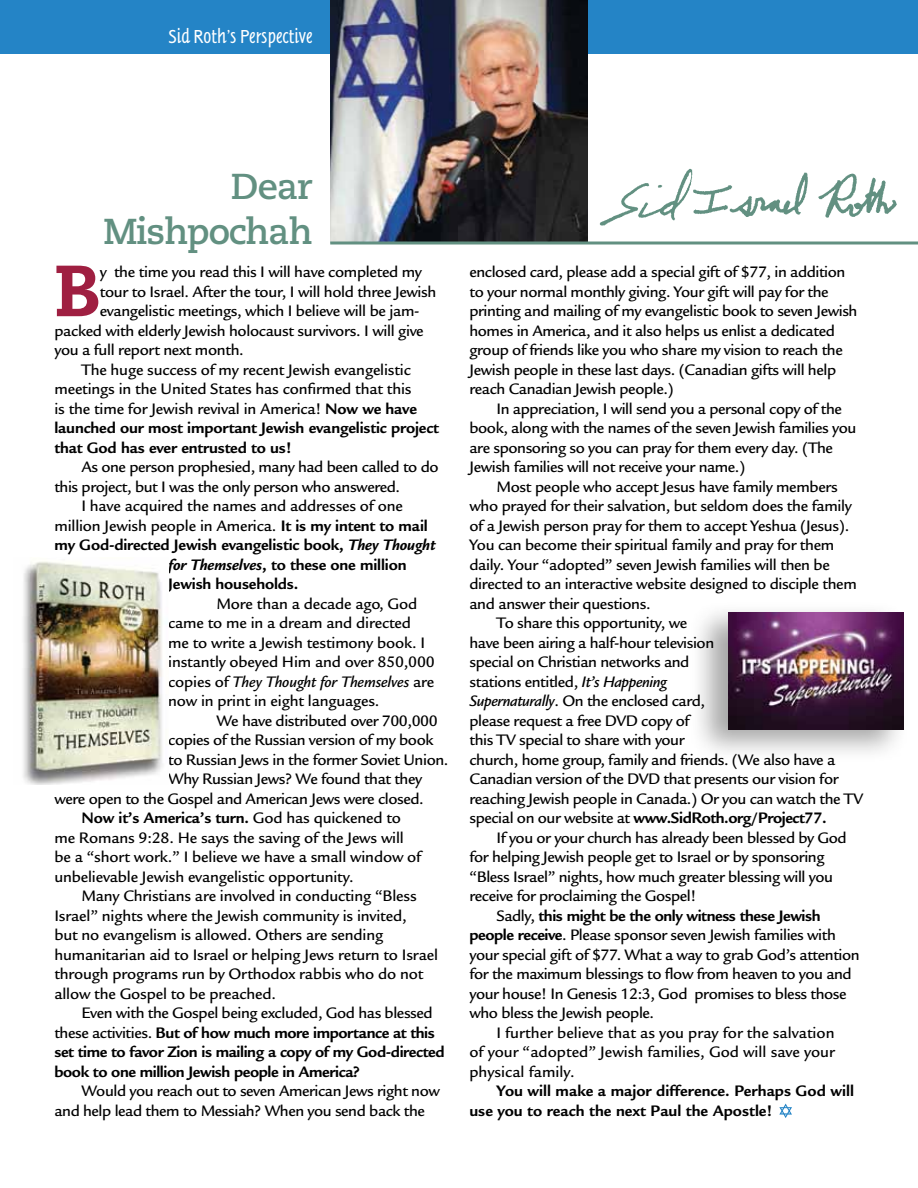
<style>
.page{position:relative;width:918px;height:1188px;background:#fff}
.page>*{position:absolute;margin:0;border:0;box-sizing:border-box;transform-origin:0 0}
.t1{font:800 72.15px "Caecilia";color:#9f1f41}
.t2{font:700 36px/45px "Caecilia";letter-spacing:-.03em;color:#629081;text-align:right}
.t3{font:19.5px "Tannhauser Plain";letter-spacing:.005em;color:#fff}
.t4{font:500 16.5px/19.5px "Legacy Sans";letter-spacing:-.025em;color:#000}
.t5{font:700 16.5px/19.5px "Legacy Sans";letter-spacing:-.01em;color:#000}
.t6{font:500 16.5px "Legacy Sans";color:#000}
.s1{font-weight:700}
.s2{font-style:italic}
.s3{font-weight:500}
</style>
<div class="page">
<div style="left:0;top:0;width:918px;height:54px;background:#2484c6"></div>
<img style="left:330px;top:0;width:257px;height:242px">
<hr style="left:330px;top:242px;width:588px;height:2px;background:#629081">
<svg style="left:779px;top:1104px;width:13px;height:14px"></svg>
<img style="left:23px;top:561px;width:140px;height:223px">
<img style="left:599px;top:168px;width:298px;height:58px">
<div style="left:688px;top:600px;width:220px;height:162px;background:#000;opacity:.35"></div>
<img style="left:729px;top:613px;width:175px;height:116px">
<p class="t3" style="left:168px;top:25px;width:146px">Sid Roth’s Perspective</p>
<h2 class="t2" style="left:103px;top:164px;width:211px">Dear<br>Mishpochah</h2>
<h1 class="t1" style="left:54px;top:246px;width:48px">B</h1>
<p class="t4" style="left:100px;top:262px;width:324px">y the time you read this I will have completed my</p>
<p class="t4" style="left:100px;top:282px;width:338px">tour to Israel. After the tour, I will hold three Jewish</p>
<p class="t4" style="left:100px;top:301px;width:321px">evangelistic meetings, which I believe will be jam-</p>
<p class="t4" style="left:54px;top:321px;width:371px">packed with elderly Jewish holocaust survivors. I will give</p>
<p class="t4" style="left:54px;top:340px;width:191px">you a full report next month.</p>
<p class="t4" style="left:81px;top:360px;width:331px">The huge success of my recent Jewish evangelistic</p>
<p class="t4" style="left:54px;top:379px;width:359px">meetings in the United States has confirmed that this</p>
<p class="t4" style="left:54px;top:399px;width:364px">is the time for Jewish revival in America! <span class="s1">Now we have</span></p>
<p class="t5" style="left:54px;top:418px;width:386px">launched our most important Jewish evangelistic project</p>
<p class="t5" style="left:54px;top:438px;width:239px">that God has ever entrusted to us!</p>
<p class="t4" style="left:81px;top:457px;width:359px">As one person prophesied, many had been called to do</p>
<p class="t4" style="left:54px;top:477px;width:347px">this project, but I was the only person who answered.</p>
<p class="t4" style="left:81px;top:496px;width:323px">I have acquired the names and addresses of one</p>
<p class="t4" style="left:54px;top:516px;width:375px">million Jewish people in America. <span class="s1">It is my intent to mail</span></p>
<p class="t5" style="left:54px;top:535px;width:383px">my God-directed Jewish evangelistic book, <span class="s2">They Thought</span></p>
<p class="t5" style="left:168px;top:555px;width:240px"><span class="s2">for Themselves</span>, to these one million</p>
<p class="t5" style="left:168px;top:574px;width:132px">Jewish households.</p>
<p class="t4" style="left:168px;top:594px;width:268px;text-indent:48px">More than a decade ago, God came to me in a dream and directed me to write a Jewish testimony book. I instantly obeyed Him and over 850,000 copies of <span class="s2">They Thought for Themselves</span> are now in print in eight languages.</p>
<p class="t4" style="left:216px;top:711px;width:223px">We have distributed over 700,000</p>
<p class="t4" style="left:168px;top:730px;width:267px">copies of the Russian version of my book</p>
<p class="t4" style="left:168px;top:750px;width:282px">to Russian Jews in the former Soviet Union.</p>
<p class="t4" style="left:168px;top:769px;width:255px">Why Russian Jews? We found that they</p>
<p class="t4" style="left:54px;top:789px;width:371px">were open to the Gospel and American Jews were closed.</p>
<p class="t5" style="left:81px;top:808px;width:321px">Now it’s America’s turn. <span class="s3">God has quickened to</span></p>
<p class="t4" style="left:54px;top:828px;width:351px">me Romans 9:28. He says the saving of the Jews will</p>
<p class="t4" style="left:54px;top:847px;width:368px">be a “short work.” I believe we have a small window of</p>
<p class="t4" style="left:54px;top:867px;width:301px">unbelievable Jewish evangelistic opportunity.</p>
<p class="t4" style="left:81px;top:886px;width:337px">Many Christians are involved in conducting “Bless</p>
<p class="t4" style="left:54px;top:906px;width:354px">Israel” nights where the Jewish community is invited,</p>
<p class="t4" style="left:54px;top:926px;width:330px">but no evangelism is allowed. Others are sending</p>
<p class="t4" style="left:54px;top:945px;width:385px">humanitarian aid to Israel or helping Jews return to Israel</p>
<p class="t4" style="left:54px;top:965px;width:371px">through programs run by Orthodox rabbis who do not</p>
<p class="t4" style="left:54px;top:984px;width:223px">allow the Gospel to be preached.</p>
<p class="t4" style="left:81px;top:1004px;width:353px">Even with the Gospel being excluded, God has blessed</p>
<p class="t5" style="left:54px;top:1023px;width:382px"><span class="s3">these activities.</span> But of how much more importance at this</p>
<p class="t5" style="left:54px;top:1042px;width:392px">set time to favor Zion is mailing a copy of my God-directed</p>
<p class="t5" style="left:54px;top:1062px;width:307px">book to one million Jewish people in America?</p>
<p class="t4" style="left:54px;top:1082px;width:387px;text-indent:27px">Would you reach out to seven American Jews right now and help lead them to Messiah? When you send back the</p>
<p class="t4" style="left:469px;top:263px;width:390px">enclosed card, please add a special gift of $77, in addition to your normal monthly giving. Your gift will pay for the printing and mailing of my evangelistic book to seven Jewish homes in America, and it also helps us enlist a dedicated group of friends like you who share my vision to reach the Jewish people in these last days. (Canadian gifts will help reach Canadian Jewish people.)</p>
<p class="t4" style="left:469px;top:399px;width:388px;text-indent:27px">In appreciation, I will send you a personal copy of the book, along with the names of the seven Jewish families you are sponsoring so you can pray for them every day. (The Jewish families will not receive your name.)</p>
<p class="t4" style="left:496px;top:477px;width:343px">Most people who accept Jesus have family members</p>
<p class="t4" style="left:469px;top:497px;width:384px">who prayed for their salvation, but seldom does the family</p>
<p class="t4" style="left:469px;top:516px;width:381px">of a Jewish person pray for them to accept Yeshua (Jesus).</p>
<p class="t4" style="left:469px;top:536px;width:366px">You can become their spiritual family and pray for them</p>
<p class="t4" style="left:469px;top:555px;width:362px">daily. Your “adopted” seven Jewish families will then be</p>
<p class="t4" style="left:469px;top:575px;width:389px">directed to an interactive website designed to disciple them</p>
<p class="t4" style="left:469px;top:594px;width:183px">and answer their questions.</p>
<p class="t4" style="left:496px;top:614px;width:192px">To share this opportunity, we</p>
<p class="t4" style="left:469px;top:633px;width:246px">have been airing a half-hour television</p>
<p class="t4" style="left:469px;top:653px;width:221px">special on Christian networks and</p>
<p class="t4" style="left:469px;top:672px;width:199px">stations entitled, <span class="s2">It’s Happening</span></p>
<p class="t4" style="left:469px;top:692px;width:237px"><span class="s2">Supernaturally</span>. On the enclosed card,</p>
<p class="t4" style="left:469px;top:711px;width:222px">please request a free DVD copy of</p>
<p class="t4" style="left:469px;top:731px;width:217px">this TV special to share with your</p>
<p class="t4" style="left:469px;top:750px;width:367px">church, home group, family and friends. (We also have a</p>
<p class="t4" style="left:469px;top:770px;width:371px">Canadian version of the DVD that presents our vision for</p>
<p class="t4" style="left:469px;top:789px;width:395px">reaching Jewish people in Canada.) Or you can watch the TV</p>
<p class="t5" style="left:469px;top:809px;width:359px"><span class="s3">special on our website at</span> www.SidRoth.org/Project77.</p>
<p class="t4" style="left:496px;top:828px;width:352px">If you or your church has already been blessed by God</p>
<p class="t4" style="left:469px;top:848px;width:357px">for helping Jewish people get to Israel or by sponsoring</p>
<p class="t4" style="left:469px;top:867px;width:365px">“Bless Israel” nights, how much greater blessing will you</p>
<p class="t4" style="left:469px;top:887px;width:228px">receive for proclaiming the Gospel!</p>
<p class="t5" style="left:496px;top:906px;width:326px"><span class="s3">Sadly,</span> this might be the only witness these Jewish</p>
<p class="t4" style="left:469px;top:926px;width:368px"><span class="s1">people receive</span>. Please sponsor seven Jewish families with</p>
<p class="t4" style="left:469px;top:945px;width:392px">your special gift of $77. What a way to grab God’s attention</p>
<p class="t4" style="left:469px;top:965px;width:384px">for the maximum blessings to flow from heaven to you and</p>
<p class="t4" style="left:469px;top:984px;width:379px">your house! In Genesis 12:3, God promises to bless those</p>
<p class="t4" style="left:469px;top:1004px;width:186px">who bless the Jewish people.</p>
<p class="t6" style="left:496px;top:1023px;width:340px">I further believe that as you pray for the salvation</p>
<p class="t6" style="left:469px;top:1043px;width:367px">of your “adopted” Jewish families, God will save your</p>
<p class="t6" style="left:469px;top:1062px;width:107px">physical family.</p>
<p class="t5" style="left:469px;top:1082px;width:386px;text-indent:27px">You will make a major difference. Perhaps God will use you to reach the next Paul the Apostle!</p>
</div>
